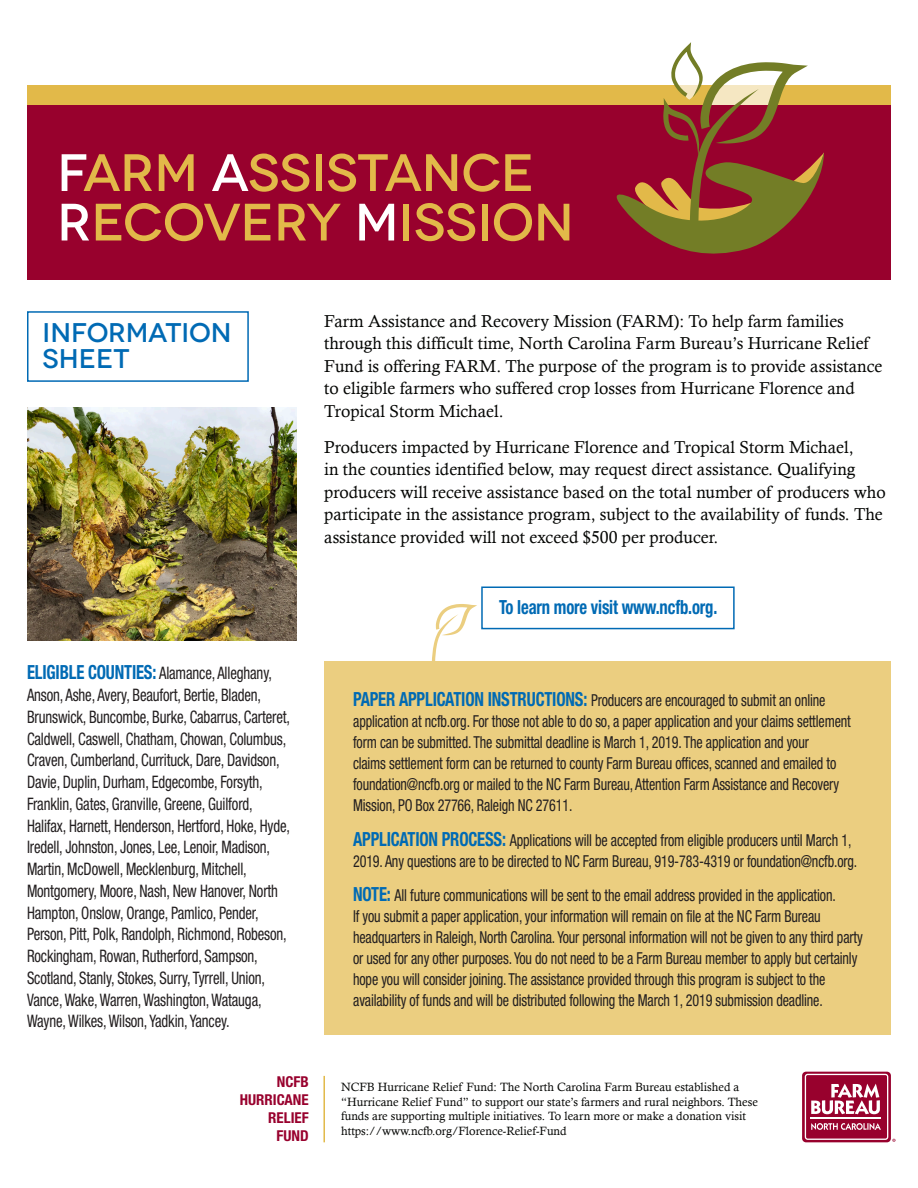
<style>
.page{position:relative;width:918px;height:1188px;background:#fff}
.page>*{position:absolute;margin:0;border:0;box-sizing:border-box;transform-origin:0 0}
.t1{font:500 52.5px/49.5px "Novecentowide";letter-spacing:-.005em;color:#e2b949}
.t2{font:500 27px/25.5px "Novecentowide";color:#006ab4}
.t3{font:700 condensed 19.5px "Helvetica Neue";letter-spacing:-.01em;color:#006ab4;scale:.85 1}
.t4{font:condensed 17.25px/21.8px "Helvetica Neue";letter-spacing:-.01em;color:#231f20;scale:.85 1}
.t5{font:17.25px/22.5px "Calisto";color:#040503}
.t6{font:condensed 16.5px/21px "Helvetica Neue";letter-spacing:-.01em;color:#231f20;scale:.85 1}
.t7{font:700 condensed 15px/18px "Helvetica Neue";color:#98012d;text-align:right}
.t8{font:12px/14.5px "Calisto";color:#040503}
.s1{color:#fff}
.s2{font-weight:700;font-size:19.5px;color:#006ab4}
</style>
<div class="page">
<div style="left:27px;top:86px;width:864px;height:49px;background:#e2b949"></div>
<img style="left:27px;top:407px;width:270px;height:233px">
<div style="left:324px;top:661px;width:567px;height:374px;background:#ebce80"></div>
<div style="left:27px;top:106px;width:864px;height:174px;background:#98012d"></div>
<hr style="left:323px;top:1076px;width:2px;height:66px;background:#e2b949">
<svg style="left:802px;top:1072px;width:89px;height:70px"></svg>
<svg style="left:805px;top:1074px;width:90px;height:68px"></svg>
<svg style="left:611px;top:42px;width:213px;height:212px"></svg>
<div style="left:27px;top:311px;width:222px;height:71px;border:2px solid #006ab4"></div>
<div style="left:481px;top:586px;width:254px;height:43px;border:2px solid #006ab4"></div>
<svg style="left:432px;top:604px;width:45px;height:57px"></svg>
<p class="t1" style="left:57px;top:148px;width:519px"><span class="s1">F</span>ARM <span class="s1">A</span>SSISTANCE<br><span class="s1">R</span>ECOVERY <span class="s1">M</span>ISSION</p>
<p class="t2" style="left:43px;top:320px;width:190px">INFORMATION<br>SHEET</p>
<p class="t5" style="left:324px;top:310px;width:560px">Farm Assistance and Recovery Mission (FARM): To help farm families through this difficult time, North Carolina Farm Bureau’s Hurricane Relief Fund is offering FARM. The purpose of the program is to provide assistance to eligible farmers who suffered crop losses from Hurricane Florence and Tropical Storm Michael.</p>
<p class="t5" style="left:324px;top:436px;width:563px">Producers impacted by Hurricane Florence and Tropical Storm Michael,<br>in the counties identified below, may request direct assistance. Qualifying producers will receive assistance based on the total number of producers who participate in the assistance program, subject to the availability of funds. The assistance provided will not exceed $500 per producer.</p>
<p class="t4" style="left:27px;top:662px;width:311px"><span class="s2">ELIGIBLE COUNTIES:</span> Alamance, Alleghany, Anson, Ashe, Avery, Beaufort, Bertie, Bladen, Brunswick, Buncombe, Burke, Cabarrus, Carteret, Caldwell, Caswell, Chatham, Chowan, Columbus, Craven, Cumberland, Currituck, Dare, Davidson, Davie, Duplin, Durham, Edgecombe, Forsyth, Franklin, Gates, Granville, Greene, Guilford, Halifax, Harnett, Henderson, Hertford, Hoke, Hyde, Iredell, Johnston, Jones, Lee, Lenoir, Madison, Martin, McDowell, Mecklenburg, Mitchell, Montgomery, Moore, Nash, New Hanover, North Hampton, Onslow, Orange, Pamlico, Pender, Person, Pitt, Polk, Randolph, Richmond, Robeson, Rockingham, Rowan, Rutherford, Sampson, Scotland, Stanly, Stokes, Surry, Tyrrell, Union, Vance, Wake, Warren, Washington, Watauga, Wayne, Wilkes, Wilson, Yadkin, Yancey.</p>
<p class="t7" style="left:240px;top:1072px;width:70px">NCFB<br>HURRICANE<br>RELIEF<br>FUND</p>
<p class="t3" style="left:499px;top:595px;width:259px">To learn more visit www.ncfb.org.</p>
<p class="t6" style="left:353px;top:690px;width:587px"><span class="s2">PAPER APPLICATION INSTRUCTIONS:</span> Producers are encouraged to submit an online application at ncfb.org. For those not able to do so, a paper application and your claims settlement form can be submitted. The submittal deadline is March 1, 2019. The application and your<br>claims settlement form can be returned to county Farm Bureau offices, scanned and emailed to foundation@ncfb.org or mailed to the NC Farm Bureau, Attention Farm Assistance and Recovery Mission, PO Box 27766, Raleigh NC 27611.</p>
<p class="t6" style="left:353px;top:829px;width:595px"><span class="s2">APPLICATION PROCESS:</span> Applications will be accepted from eligible producers until March 1,<br>2019. Any questions are to be directed to NC Farm Bureau, 919-783-4319 or foundation@ncfb.org.</p>
<p class="t6" style="left:353px;top:885px;width:601px"><span class="s2">NOTE:</span> All future communications will be sent to the email address provided in the application.<br>If you submit a paper application, your information will remain on file at the NC Farm Bureau headquarters in Raleigh, North Carolina. Your personal information will not be given to any third party or used for any other purposes. You do not need to be a Farm Bureau member to apply but certainly hope you will consider joining. The assistance provided through this program is subject to the availability of funds and will be distributed following the March 1, 2019 submission deadline.</p>
<p class="t8" style="left:341px;top:1080px;width:418px">NCFB Hurricane Relief Fund: The North Carolina Farm Bureau established a “Hurricane Relief Fund” to support our state’s farmers and rural neighbors. These funds are supporting multiple initiatives. To learn more or make a donation visit https://www.ncfb.org/Florence-Relief-Fund</p>
</div>
